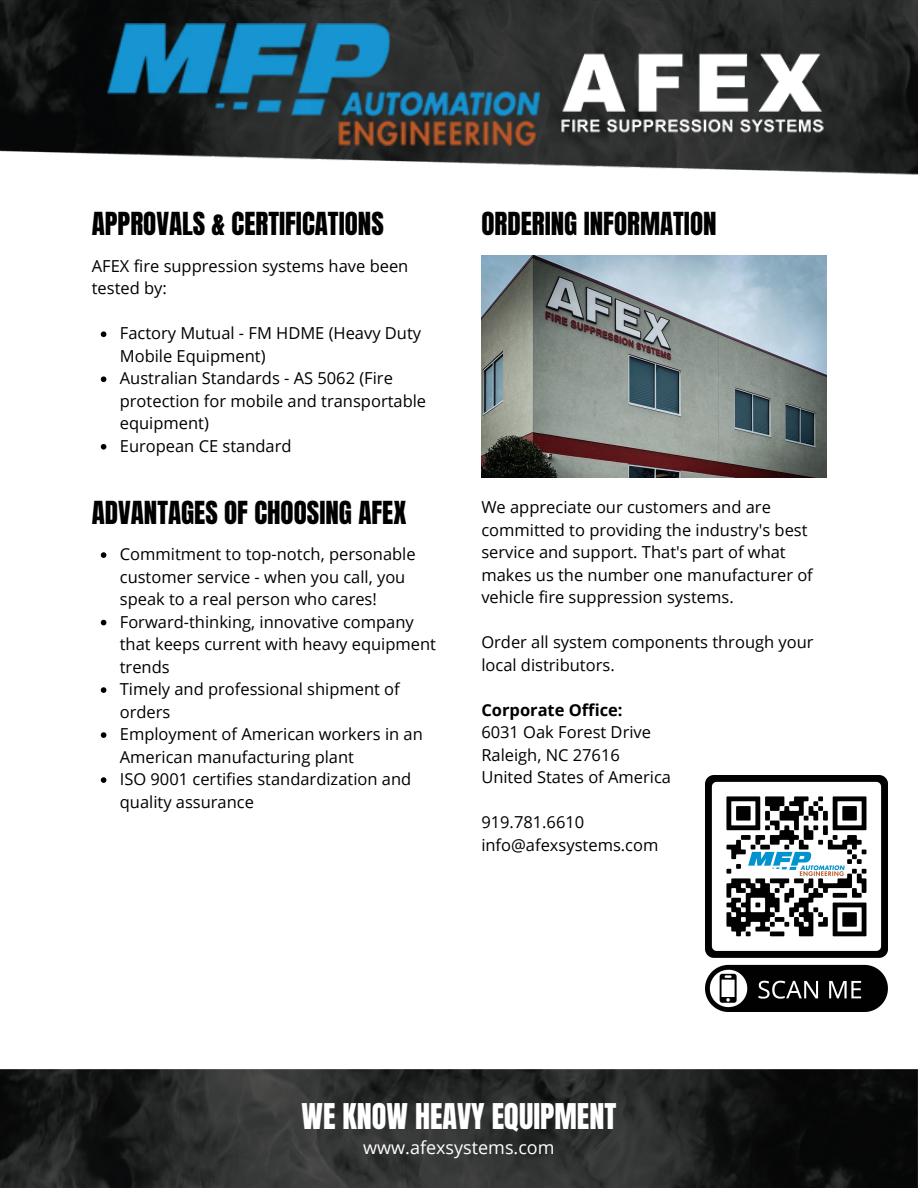
<style>
.page{position:relative;width:918px;height:1188px;background:#fff}
.page>*{position:absolute;margin:0;border:0;box-sizing:border-box;transform-origin:0 0}
.t1{font:30.15px "Anton";color:#fff}
.t2{font:27px "Anton";color:#000}
.t3{font:18px "Open Sans";color:#fff}
.t4{font:16.5px/22.5px "Open Sans";color:#000}
.t5{font:700 16.5px "Open Sans";color:#000}
</style>
<div class="page">
<img style="left:481px;top:255px;width:346px;height:222px">
<svg style="left:101px;top:331px;width:5px;height:6px"></svg>
<svg style="left:101px;top:376px;width:5px;height:6px"></svg>
<svg style="left:101px;top:444px;width:5px;height:6px"></svg>
<svg style="left:101px;top:552px;width:5px;height:6px"></svg>
<svg style="left:101px;top:620px;width:5px;height:5px"></svg>
<svg style="left:101px;top:687px;width:5px;height:6px"></svg>
<svg style="left:101px;top:732px;width:5px;height:6px"></svg>
<svg style="left:101px;top:777px;width:5px;height:6px"></svg>
<img style="left:0;top:1070px;width:918px;height:118px">
<img style="left:0;top:0;width:918px;height:175px">
<img style="left:558px;top:44px;width:269px;height:96px">
<img style="left:108px;top:24px;width:432px;height:121px">
<img style="left:705px;top:775px;width:183px;height:237px">
<h2 class="t2" style="left:92px;top:205px;width:294px">APPROVALS &amp; CERTIFICATIONS</h2>
<p class="t4" style="left:92px;top:254px;width:318px">AFEX fire suppression systems have been tested by:</p>
<p class="t4" style="left:120px;top:322px;width:308px">Factory Mutual - FM HDME (Heavy Duty<br>Mobile Equipment)<br>Australian Standards - AS 5062 (Fire protection for mobile and transportable equipment)<br>European CE standard</p>
<h2 class="t2" style="left:481px;top:205px;width:237px">ORDERING INFORMATION</h2>
<h2 class="t2" style="left:92px;top:493px;width:316px">ADVANTAGES OF CHOOSING AFEX</h2>
<p class="t4" style="left:481px;top:496px;width:333px">We appreciate our customers and are committed to providing the industry's best service and support. That's part of what makes us the number one manufacturer of vehicle fire suppression systems.</p>
<p class="t4" style="left:481px;top:631px;width:334px">Order all system components through your local distributors.</p>
<p class="t5" style="left:481px;top:698px;width:143px">Corporate Office:</p>
<p class="t4" style="left:481px;top:721px;width:191px">6031 Oak Forest Drive<br>Raleigh, NC 27616<br>United States of America</p>
<p class="t4" style="left:481px;top:811px;width:179px">919.781.6610 info@afexsystems.com</p>
<p class="t4" style="left:120px;top:543px;width:318px">Commitment to top-notch, personable customer service - when you call, you speak to a real person who cares!<br>Forward-thinking, innovative company that keeps current with heavy equipment trends<br>Timely and professional shipment of orders<br>Employment of American workers in an<br>American manufacturing plant<br>ISO 9001 certifies standardization and quality assurance</p>
<h1 class="t1" style="left:302px;top:1095px;width:316px">WE KNOW HEAVY EQUIPMENT</h1>
<p class="t3" style="left:363px;top:1135px;width:193px">www.afexsystems.com</p>
</div>
